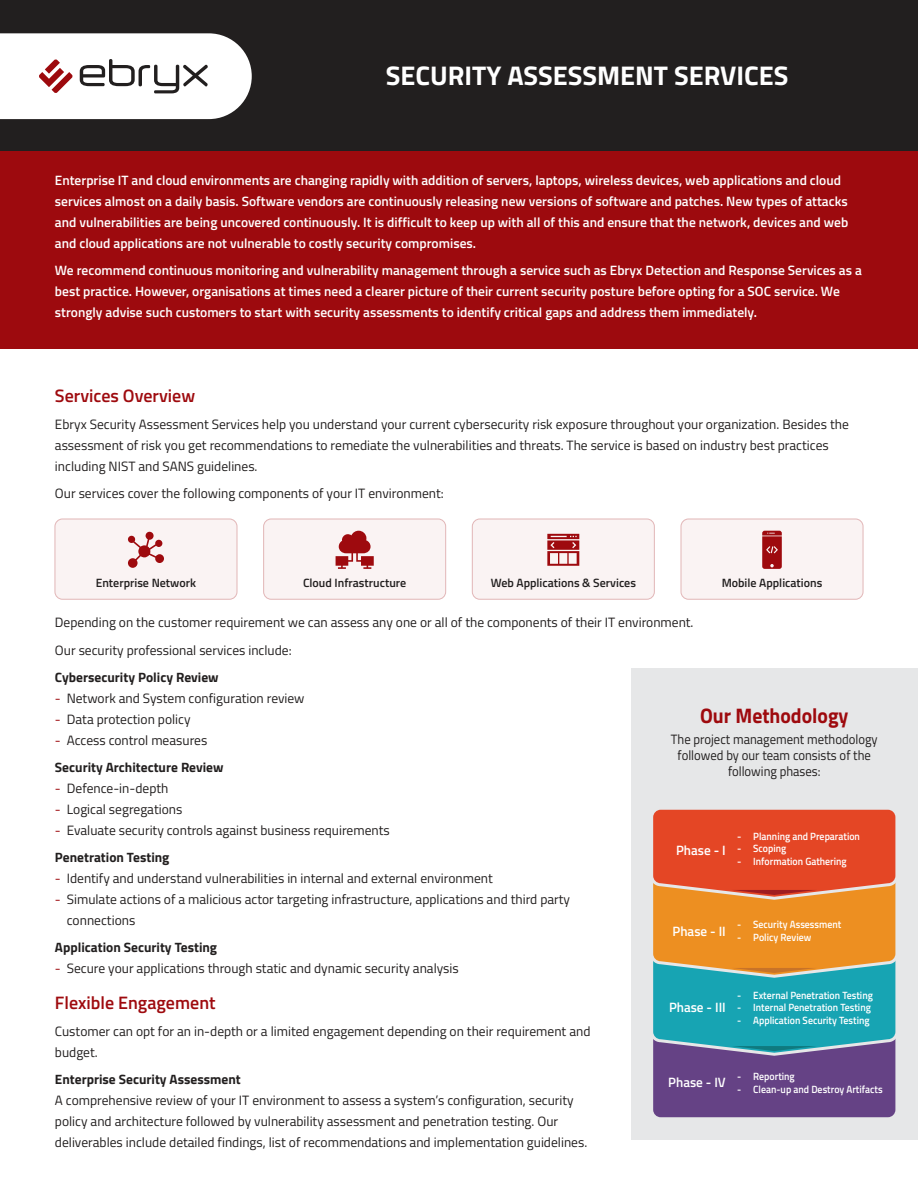
<style>
.page{position:relative;width:918px;height:1188px;background:#fff}
.page>*{position:absolute;margin:0;border:0;box-sizing:border-box;transform-origin:0 0}
.t1{font:700 27px "Titillium Web";color:#fff}
.t2{font:700 21px "Titillium Web";color:#9e0a0e;scale:.94 1}
.t3{font:600 18px "Titillium Web";color:#9e0a0e}
.t4{font:13.5px/21px "Titillium Web";color:#221f1f}
.t5{font:600 13.5px/21px "Titillium Web";color:#fff}
.t6{font:700 13.5px/27px "Titillium Web";color:#221f1f}
.t7{font:13.5px/16.2px "Titillium Web";color:#221f1f;text-align:center;scale:.94 1}
.t8{font:600 12px "Titillium Web";color:#221f1f}
.t9{font:600 10.5px "Titillium Web";color:#fff;scale:.94 1}
.t10{font:600 10.5px "Titillium Web";color:#fff}
.s1{color:#9e0a0e}
.s2{font-weight:400;color:#9e0a0e}
.s3{font-weight:400}
.s4{font-weight:700}
</style>
<div class="page">
<div style="left:0;top:0;width:918px;height:151px;background:#221f1f"></div>
<div style="left:0;top:151px;width:918px;height:197px;background:#9d0a0e"></div>
<div style="left:55px;top:519px;width:182px;height:80px;background:#faf3f3;border-radius:8px"></div>
<div style="left:55px;top:519px;width:182px;height:81px;border:1px solid #e2b6b7;border-radius:8px"></div>
<div style="left:631px;top:668px;width:287px;height:471px;background:#e6e7e8"></div>
<svg style="left:653px;top:809px;width:243px;height:309px;background:#987363"></svg>
<svg style="left:128px;top:532px;width:36px;height:36px"></svg>
<div style="left:264px;top:519px;width:182px;height:80px;background:#faf3f3;border-radius:8px"></div>
<div style="left:263px;top:519px;width:183px;height:81px;border:1px solid #e2b6b7;border-radius:8px"></div>
<div style="left:472px;top:519px;width:182px;height:80px;background:#faf3f3;border-radius:8px"></div>
<div style="left:472px;top:519px;width:183px;height:81px;border:1px solid #e2b6b7;border-radius:8px"></div>
<div style="left:681px;top:519px;width:182px;height:80px;background:#faf3f3;border-radius:8px"></div>
<div style="left:681px;top:519px;width:182px;height:81px;border:1px solid #e2b6b7;border-radius:8px"></div>
<svg style="left:336px;top:531px;width:38px;height:38px"></svg>
<svg style="left:547px;top:534px;width:32px;height:32px"></svg>
<svg style="left:762px;top:531px;width:20px;height:38px"></svg>
<svg style="left:0;top:33px;width:252px;height:86px;background:#e8e5e5"></svg>
<h1 class="t1" style="left:386px;top:66px;width:404px">SECURITY ASSESSMENT SERVICES</h1>
<p class="t5" style="left:55px;top:171px;width:795px">Enterprise IT and cloud environments are changing rapidly with addition of servers, laptops, wireless devices, web applications and cloud services almost on a daily basis. Software vendors are continuously releasing new versions of software and patches. New types of attacks and vulnerabilities are being uncovered continuously. It is difficult to keep up with all of this and ensure that the network, devices and web and cloud applications are not vulnerable to costly security compromises.</p>
<p class="t5" style="left:55px;top:261px;width:808px">We recommend continuous monitoring and vulnerability management through a service such as Ebryx Detection and Response Services as a best practice. However, organisations at times need a clearer picture of their current security posture before opting for a SOC service. We strongly advise such customers to start with security assessments to identify critical gaps and address them immediately.</p>
<h3 class="t3" style="left:55px;top:388px;width:142px">Services Overview</h3>
<p class="t4" style="left:55px;top:415px;width:795px">Ebryx Security Assessment Services help you understand your current cybersecurity risk exposure throughout your organization. Besides the assessment of risk you get recommendations to remediate the vulnerabilities and threats. The service is based on industry best practices including NIST and SANS guidelines.</p>
<p class="t4" style="left:55px;top:484px;width:390px">Our services cover the following components of your IT environment:</p>
<p class="t8" style="left:96px;top:578px;width:102px">Enterprise Network</p>
<p class="t8" style="left:303px;top:578px;width:105px">Cloud Infrastructure</p>
<p class="t8" style="left:491px;top:578px;width:147px">Web Applications &amp; Services</p>
<p class="t8" style="left:722px;top:578px;width:102px">Mobile Applications</p>
<p class="t4" style="left:55px;top:609px;width:640px;line-height:28.5px">Depending on the customer requirement we can assess any one or all of the components of their IT environment.<br>Our security professional services include:</p>
<p class="t6" style="left:55px;top:666px;width:165px">Cybersecurity Policy Review</p>
<p class="t4" style="left:55px;top:689px;width:251px"><span class="s1">-</span> Network and System configuration review</p>
<p class="t4" style="left:55px;top:710px;width:137px"><span class="s1">-</span> Data protection policy</p>
<p class="t6" style="left:55px;top:729px;width:170px"><span class="s2">-</span> <span class="s3">Access control measures<br></span>Security Architecture Review</p>
<p class="t4" style="left:55px;top:779px;width:115px"><span class="s1">-</span> Defence-in-depth</p>
<p class="t4" style="left:55px;top:800px;width:129px"><span class="s1">-</span> Logical segregations</p>
<p class="t4" style="left:55px;top:818px;width:336px;line-height:27px"><span class="s1">-</span> Evaluate security controls against business requirements<br><span class="s4">Penetration Testing</span></p>
<p class="t4" style="left:55px;top:869px;width:439px"><span class="s1">-</span> Identify and understand vulnerabilities in internal and external environment</p>
<p class="t4" style="left:67px;top:890px;width:505px;text-indent:-12px"><span class="s1">-</span> Simulate actions of a malicious actor targeting infrastructure, applications and third party connections</p>
<p class="t6" style="left:55px;top:936px;width:164px">Application Security Testing</p>
<p class="t4" style="left:55px;top:960px;width:405px"><span class="s1">-</span> Secure your applications through static and dynamic security analysis</p>
<h3 class="t3" style="left:55px;top:996px;width:162px">Flexible Engagement</h3>
<p class="t4" style="left:55px;top:1022px;width:537px">Customer can opt for an in-depth or a limited engagement depending on their requirement and budget.</p>
<p class="t6" style="left:55px;top:1068px;width:187px">Enterprise Security Assessment</p>
<p class="t4" style="left:55px;top:1091px;width:534px">A comprehensive review of your IT environment to assess a system’s configuration, security policy and architecture followed by vulnerability assessment and penetration testing. Our deliverables include detailed findings, list of recommendations and implementation guidelines.</p>
<h2 class="t2" style="left:700px;top:708px;width:159px">Our Methodology</h2>
<p class="t7" style="left:671px;top:733px;width:222px">The project management methodology followed by our team consists of the following phases:</p>
<p class="t10" style="left:737px;top:832px;width:124px">- Planning and Preparation</p>
<p class="t10" style="left:737px;top:844px;width:51px">- Scoping</p>
<p class="t10" style="left:737px;top:857px;width:111px">- Information Gathering</p>
<p class="t5" style="left:676px;top:841px;width:51px">Phase - I</p>
<p class="t9" style="left:737px;top:920px;width:112px">- Security Assessment</p>
<p class="t9" style="left:737px;top:933px;width:80px">- Policy Review</p>
<p class="t5" style="left:673px;top:922px;width:55px">Phase - II</p>
<p class="t9" style="left:737px;top:991px;width:146px">- External Penetration Testing</p>
<p class="t9" style="left:737px;top:1004px;width:144px">- Internal Penetration Testing</p>
<p class="t9" style="left:737px;top:1016px;width:142px">- Application Security Testing</p>
<p class="t5" style="left:669px;top:998px;width:58px">Phase - III</p>
<p class="t5" style="left:668px;top:1073px;width:59px">Phase - IV</p>
<p class="t9" style="left:737px;top:1072px;width:63px">- Reporting</p>
<p class="t9" style="left:737px;top:1085px;width:156px">- Clean-up and Destroy Artifacts</p>
</div>
